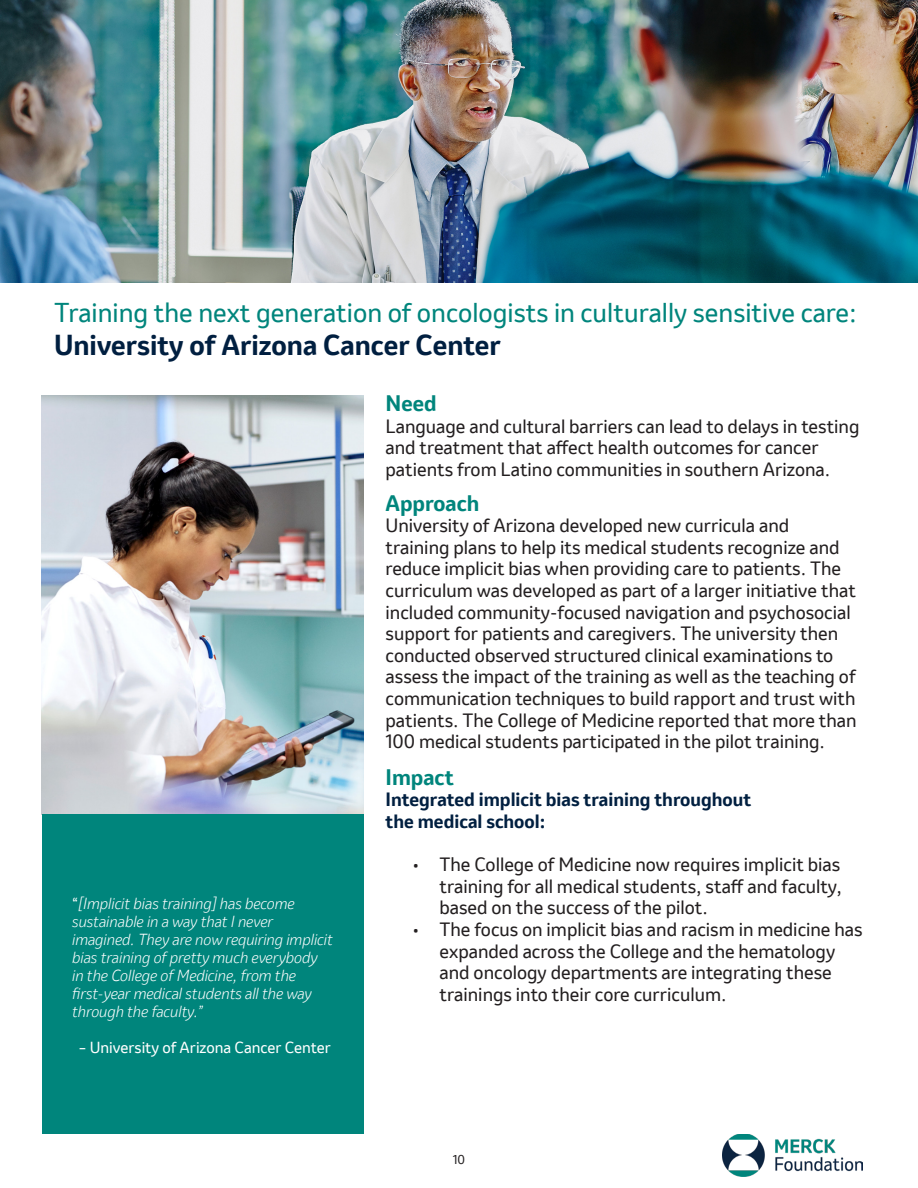
<style>
.page{position:relative;width:918px;height:1188px;background:#fff}
.page>*{position:absolute;margin:0;border:0;box-sizing:border-box;transform-origin:0 0}
.t1{font:700 27px "Invention";color:#001f40}
.t2{font:25.5px "Invention";color:#00857c}
.Paragraph_Style_1{font:700 21px "Invention";color:#00857c}
.Paragraph_Style_1-2{font:18px/21.6px "Invention";color:#231f20}
.Paragraph_Style_1-3{font:700 18px "Invention";color:#001f40}
.Paragraph_Style_1-4{font:italic 300 15px/18px "Invention";color:#fff}
.Paragraph_Style_1-5{font:15px "Invention";color:#fff}
.t3{font:12px "Invention";color:#231f20}
.s1{font-weight:400;font-style:normal}
</style>
<div class="page">
<img style="left:0;top:0;width:918px;height:283px">
<img style="left:722px;top:1134px;width:141px;height:43px">
<img style="left:42px;top:395px;width:321px;height:419px">
<div style="left:42px;top:814px;width:321px;height:320px;background:#00857c"></div>
<p class="t2" style="left:54px;top:295px;width:804px">Training the next generation of oncologists in culturally sensitive care:</p>
<p class="t1" style="left:54px;top:325px;width:448px">University of Arizona Cancer Center</p>
<p class="Paragraph_Style_1" style="left:386px;top:388px;width:53px">Need</p>
<p class="Paragraph_Style_1-2" style="left:386px;top:415px;width:475px">Language and cultural barriers can lead to delays in testing and treatment that affect health outcomes for cancer patients from Latino communities in southern Arizona.</p>
<p class="Paragraph_Style_1" style="left:386px;top:488px;width:95px">Approach</p>
<p class="Paragraph_Style_1-2" style="left:386px;top:515px;width:473px">University of Arizona developed new curricula and training plans to help its medical students recognize and reduce implicit bias when providing care to patients. The curriculum was developed as part of a larger initiative that included community-focused navigation and psychosocial support for patients and caregivers. The university then conducted observed structured clinical examinations to assess the impact of the training as well as the teaching of communication techniques to build rapport and trust with patients. The College of Medicine reported that more than 100 medical students participated in the pilot training.</p>
<p class="Paragraph_Style_1" style="left:386px;top:762px;width:70px">Impact</p>
<p class="Paragraph_Style_1-3" style="left:386px;top:787px;width:367px">Integrated implicit bias training throughout</p>
<p class="Paragraph_Style_1-3" style="left:386px;top:808px;width:161px">the medical school:</p>
<p class="Paragraph_Style_1-2" style="left:440px;top:854px;width:404px;text-align:justify;text-indent:-27px">• The College of Medicine now requires implicit bias training for all medical students, staff and faculty, based on the success of the pilot.</p>
<p class="Paragraph_Style_1-2" style="left:440px;top:918px;width:425px;text-indent:-27px">• The focus on implicit bias and racism in medicine has expanded across the College and the hematology and oncology departments are integrating these trainings into their core curriculum.</p>
<p class="Paragraph_Style_1-4" style="left:72px;top:894px;width:262px"><span class="s1">“</span>[Implicit bias training] has become sustainable in a way that I never imagined. They are now requiring implicit bias training of pretty much everybody in the College of Medicine, from the first-year medical students all the way through the faculty.”</p>
<p class="Paragraph_Style_1-5" style="left:79px;top:1036px;width:253px">– University of Arizona Cancer Center</p>
<p class="t3" style="left:453px;top:1151px;width:14px">10</p>
</div>
